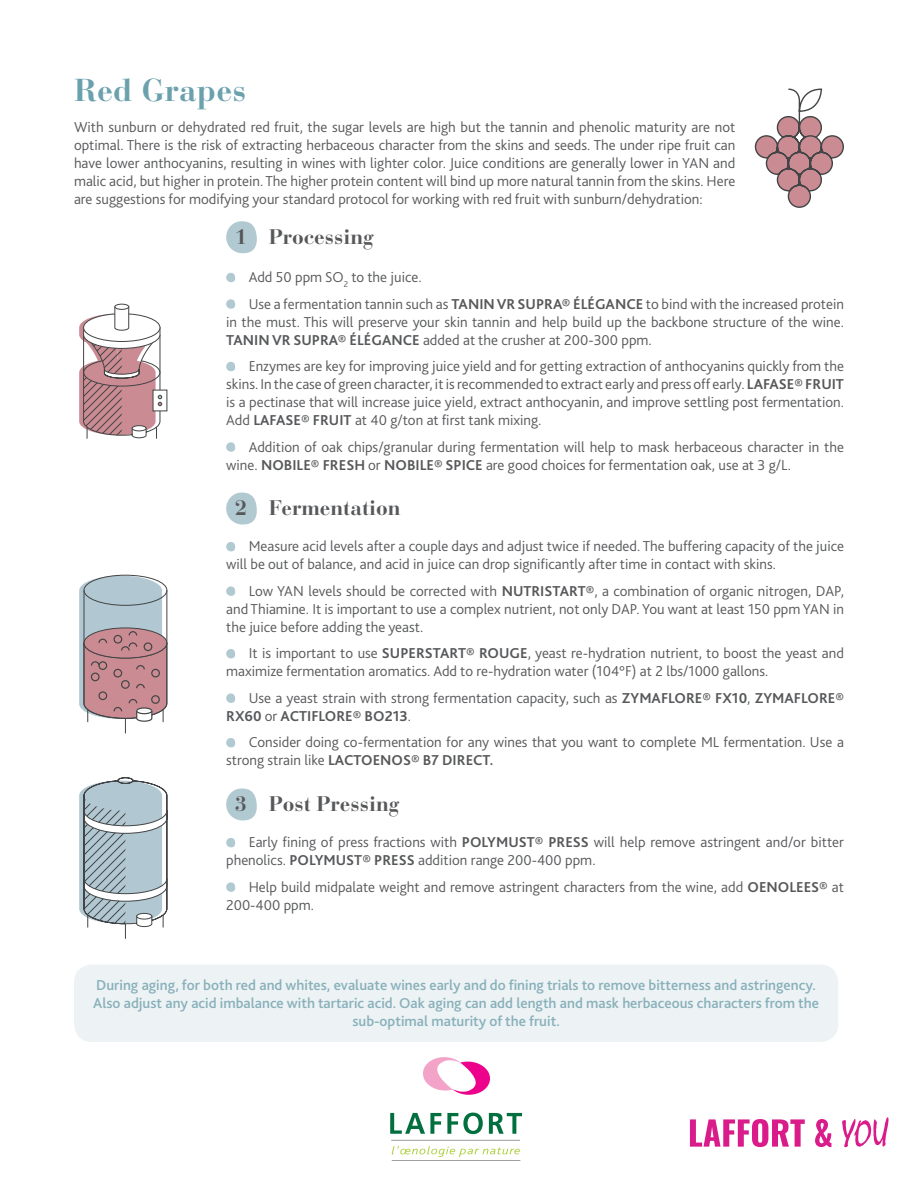
<style>
.page{position:relative;width:918px;height:1188px;background:#fff}
.page>*{position:absolute;margin:0;border:0;box-sizing:border-box;transform-origin:0 0}
.t1{font:700 31.5px "Bauer Bodoni";letter-spacing:.01em;color:#6ba1ad}
.t2{font:700 21px "Bauer Bodoni";color:#57585a}
.t3{font:300 15px/18px "Bliss 2";color:#57585a}
.t4{font:500 15px/18px "Bliss 2";color:#87b0ba;text-align:center}
.s1{font-weight:700}
</style>
<div class="page">
<svg style="left:226px;top:221px;width:31px;height:33px"></svg>
<div style="left:226px;top:273px;width:9px;height:9px;background:#b1c9d1;border-radius:50%"></div>
<div style="left:226px;top:299px;width:9px;height:10px;background:#b1c9d1;border-radius:50%"></div>
<div style="left:226px;top:362px;width:9px;height:9px;background:#b1c9d1;border-radius:50%"></div>
<div style="left:226px;top:442px;width:9px;height:10px;background:#b1c9d1;border-radius:50%"></div>
<svg style="left:690px;top:1119px;width:115px;height:28px"></svg>
<svg style="left:815px;top:1119px;width:16px;height:28px"></svg>
<svg style="left:842px;top:1117px;width:46px;height:30px"></svg>
<svg style="left:423px;top:1057px;width:67px;height:38px"></svg>
<svg style="left:390px;top:1113px;width:51px;height:21px"></svg>
<svg style="left:447px;top:1113px;width:36px;height:21px"></svg>
<svg style="left:489px;top:1113px;width:33px;height:21px"></svg>
<svg style="left:392px;top:1146px;width:128px;height:11px"></svg>
<hr style="left:391px;top:1140px;width:129px;height:1px;background:#9b9da0">
<hr style="left:392px;top:1160px;width:128px;height:1px;background:#9b9da0">
<svg style="left:226px;top:493px;width:31px;height:32px"></svg>
<div style="left:226px;top:542px;width:9px;height:10px;background:#b1c9d1;border-radius:50%"></div>
<div style="left:226px;top:586px;width:9px;height:10px;background:#b1c9d1;border-radius:50%"></div>
<div style="left:226px;top:649px;width:9px;height:10px;background:#b1c9d1;border-radius:50%"></div>
<div style="left:226px;top:694px;width:9px;height:9px;background:#b1c9d1;border-radius:50%"></div>
<div style="left:226px;top:738px;width:9px;height:10px;background:#b1c9d1;border-radius:50%"></div>
<svg style="left:226px;top:788px;width:31px;height:33px"></svg>
<div style="left:226px;top:838px;width:9px;height:10px;background:#b1c9d1;border-radius:50%"></div>
<div style="left:226px;top:882px;width:9px;height:10px;background:#b1c9d1;border-radius:50%"></div>
<div style="left:74px;top:965px;width:764px;height:77px;background:#edf2f4;border-radius:18px"></div>
<svg style="left:79px;top:575px;width:88px;height:158px;background:#bea9b0"></svg>
<svg style="left:114px;top:304px;width:15px;height:6px"></svg>
<svg style="left:79px;top:306px;width:83px;height:133px"></svg>
<svg style="left:79px;top:777px;width:88px;height:162px"></svg>
<div style="left:136px;top:913px;width:16px;height:7px;background:#fff;border:1px solid #424445;border-radius:50%"></div>
<svg style="left:755px;top:89px;width:89px;height:119px"></svg>
<h1 class="t1" style="left:74px;top:71px;width:174px">Red Grapes</h1>
<p class="t3" style="left:74px;top:118px;width:663px;text-align:justify">With sunburn or dehydrated red fruit, the sugar levels are high but the tannin and phenolic maturity are not optimal. There is the risk of extracting herbaceous character from the skins and seeds. The under ripe fruit can have lower anthocyanins, resulting in wines with lighter color. Juice conditions are generally lower in YAN and malic acid, but higher in protein. The higher protein content will bind up more natural tannin from the skins. Here are suggestions for modifying your standard protocol for working with red fruit with sunburn/dehydration:</p>
<h2 class="t2" style="left:235px;top:224px;width:140px">1 Processing</h2>
<p class="t3" style="left:249px;top:264px;width:597px;line-height:26.5px">Add 50 ppm SO<sub>2</sub> to the juice.<br>Use a fermentation tannin such as <span class="s1">TANIN VR SUPRA® ÉLÉGANCE</span> to bind with the increased protein</p>
<p class="t3" style="left:226px;top:312px;width:619px">in the must. This will preserve your skin tannin and help build up the backbone structure of the wine.<br><span class="s1">TANIN VR SUPRA® ÉLÉGANCE</span> added at the crusher at 200-300 ppm.</p>
<p class="t3" style="left:226px;top:357px;width:619px;text-align:justify;text-indent:22px">Enzymes are key for improving juice yield and for getting extraction of anthocyanins quickly from the skins. In the case of green character, it is recommended to extract early and press off early. <span class="s1">LAFASE® FRUIT </span>is a pectinase that will increase juice yield, extract anthocyanin, and improve settling post fermentation.<br>Add <span class="s1">LAFASE® FRUIT</span> at 40 g/ton at first tank mixing.</p>
<p class="t3" style="left:226px;top:437px;width:619px;text-indent:22px">Addition of oak chips/granular during fermentation will help to mask herbaceous character in the wine. <span class="s1">NOBILE® FRESH</span> or <span class="s1">NOBILE® SPICE</span> are good choices for fermentation oak, use at 3 g/L.</p>
<h2 class="t2" style="left:235px;top:495px;width:167px">2 Fermentation</h2>
<p class="t3" style="left:226px;top:537px;width:619px;text-indent:22px">Measure acid levels after a couple days and adjust twice if needed. The buffering capacity of the juice will be out of balance, and acid in juice can drop significantly after time in contact with skins.</p>
<p class="t3" style="left:226px;top:582px;width:619px;text-align:justify;text-indent:22px">Low YAN levels should be corrected with <span class="s1">NUTRISTART®</span>, a combination of organic nitrogen, DAP, and Thiamine. It is important to use a complex nutrient, not only DAP. You want at least 150 ppm YAN in the juice before adding the yeast.</p>
<p class="t3" style="left:226px;top:644px;width:619px;text-indent:22px">It is important to use <span class="s1">SUPERSTART® ROUGE</span>, yeast re-hydration nutrient, to boost the yeast and maximize fermentation aromatics. Add to re-hydration water (104°F) at 2 lbs/1000 gallons.</p>
<p class="t3" style="left:226px;top:689px;width:619px;text-indent:22px">Use a yeast strain with strong fermentation capacity, such as <span class="s1">ZYMAFLORE® FX10</span>, <span class="s1">ZYMAFLORE®<br>RX60</span> or <span class="s1">ACTIFLORE® BO213</span>.</p>
<p class="t3" style="left:226px;top:733px;width:619px;text-indent:22px">Consider doing co-fermentation for any wines that you want to complete ML fermentation. Use a strong strain like <span class="s1">LACTOENOS® B7 DIRECT.</span></p>
<h2 class="t2" style="left:235px;top:791px;width:166px">3 Post Pressing</h2>
<p class="t3" style="left:226px;top:833px;width:619px;text-indent:22px">Early fining of press fractions with <span class="s1">POLYMUST® PRESS</span> will help remove astringent and/or bitter phenolics. <span class="s1">POLYMUST® PRESS</span> addition range 200-400 ppm.</p>
<p class="t3" style="left:226px;top:877px;width:619px;text-indent:22px">Help build midpalate weight and remove astringent characters from the wine, add <span class="s1">OENOLEES®</span> at<br>200-400 ppm.</p>
<p class="t4" style="left:93px;top:976px;width:727px">During aging, for both red and whites, evaluate wines early and do fining trials to remove bitterness and astringency.<br>Also adjust any acid imbalance with tartaric acid. Oak aging can add length and mask herbaceous characters from the sub-optimal maturity of the fruit.</p>
</div>
